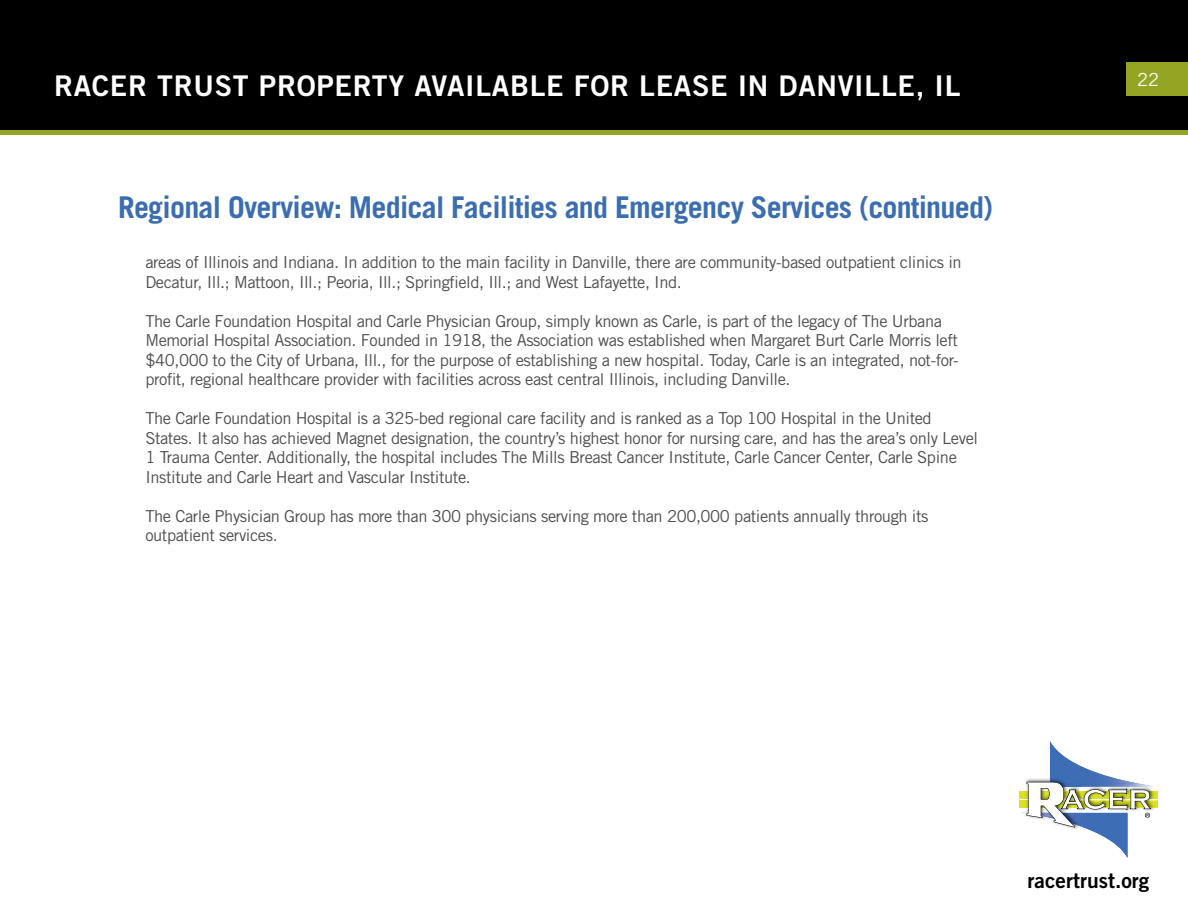
<style>
.page{position:relative;width:1188px;height:918px;background:#fff}
.page>*{position:absolute;margin:0;border:0;box-sizing:border-box;transform-origin:0 0}
.t1{font:700 30px "Trade Gothic LT Std";letter-spacing:-.025em;color:#3b6db1}
.t2{font:28.5px "Trade Gothic LT Std Bd 2";letter-spacing:.025em;color:#fff}
.t3{font:21px "Trade Gothic LT Std Bd 2";color:#000}
.t4{font:18px "Trade Gothic LT Std";color:#fff}
.t5{font:16.5px/19.5px "Trade Gothic LT Std";letter-spacing:-.025em;color:#4d4d4f}
</style>
<div class="page">
<div style="left:1px;top:1px;width:1186px;height:131px;background:#000"></div>
<div style="left:0;top:0;width:1188px;height:133px;border:2px solid #000"></div>
<div style="left:1126px;top:62px;width:62px;height:34px;background:#96a424"></div>
<div style="left:0;top:130px;width:1188px;height:5px;background:#96a424"></div>
<div style="left:1019px;top:791px;width:139px;height:7px;background:#dbe120"></div>
<div style="left:1019px;top:801px;width:139px;height:7px;background:#dbe120"></div>
<svg style="left:1021px;top:741px;width:137px;height:117px"></svg>
<h2 class="t2" style="left:54px;top:68px;width:908px">RACER TRUST PROPERTY AVAILABLE FOR LEASE IN DANVILLE, IL</h2>
<h1 class="t1" style="left:118px;top:189px;width:877px">Regional Overview: Medical Facilities and Emergency Services (continued)</h1>
<p class="t5" style="left:145px;top:253px;width:818px">areas of Illinois and Indiana. In addition to the main facility in Danville, there are community-based outpatient clinics in<br>Decatur, Ill.; Mattoon, Ill.; Peoria, Ill.; Springfield, Ill.; and West Lafayette, Ind.</p>
<p class="t5" style="left:145px;top:311px;width:815px">The Carle Foundation Hospital and Carle Physician Group, simply known as Carle, is part of the legacy of The Urbana Memorial Hospital Association. Founded in 1918, the Association was established when Margaret Burt Carle Morris left $40,000 to the City of Urbana, Ill., for the purpose of establishing a new hospital. Today, Carle is an integrated, not-for&shy;profit, regional healthcare provider with facilities across east central Illinois, including Danville.</p>
<p class="t5" style="left:145px;top:409px;width:834px">The Carle Foundation Hospital is a 325-bed regional care facility and is ranked as a Top 100 Hospital in the United States. It also has achieved Magnet designation, the country’s highest honor for nursing care, and has the area’s only Level 1 Trauma Center. Additionally, the hospital includes The Mills Breast Cancer Institute, Carle Cancer Center, Carle Spine Institute and Carle Heart and Vascular Institute.</p>
<p class="t5" style="left:145px;top:506px;width:785px">The Carle Physician Group has more than 300 physicians serving more than 200,000 patients annually through its outpatient services.</p>
<p class="t4" style="left:1137px;top:68px;width:23px">22</p>
<p class="t3" style="left:1028px;top:867px;width:123px">racertrust.org</p>
</div>
